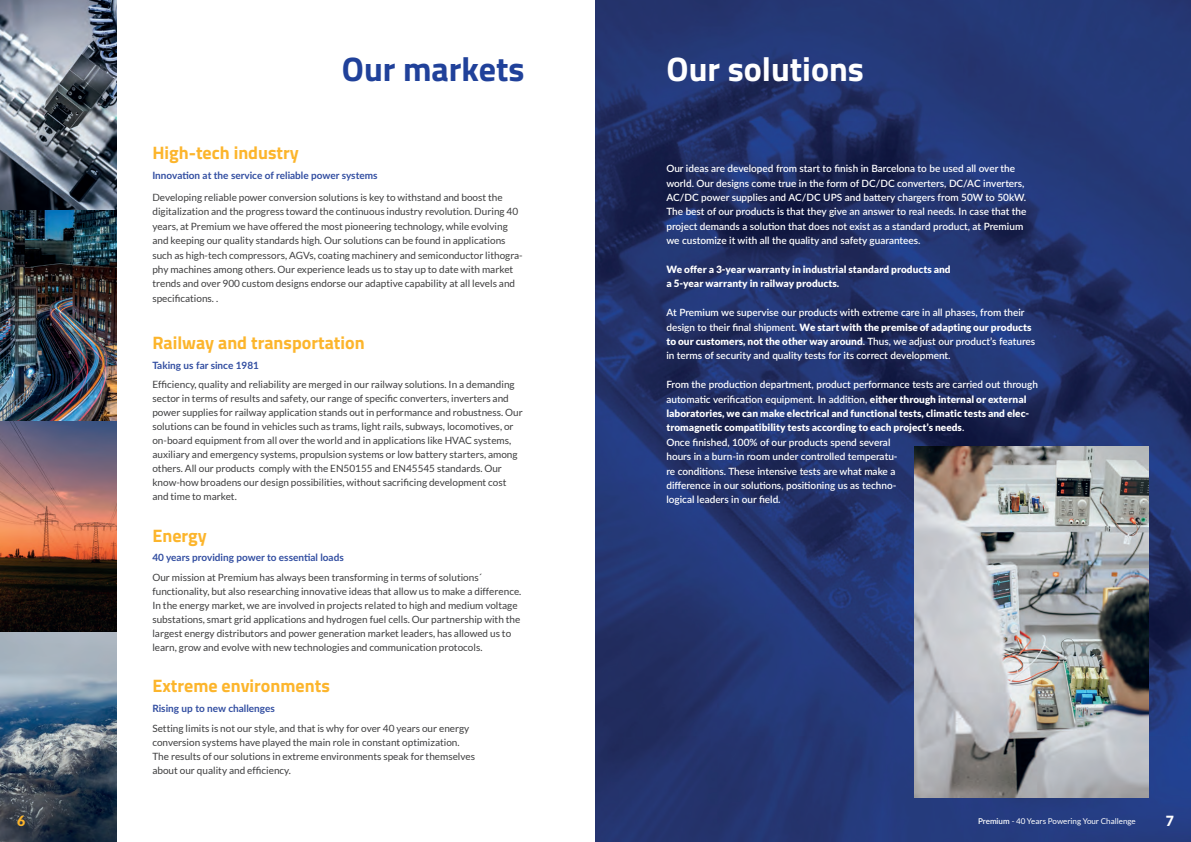
<style>
.page{position:relative;width:1191px;height:842px;background:#fff}
.page>*{position:absolute;margin:0;border:0;box-sizing:border-box;transform-origin:0 0}
.t1{font:700 34px "Titillium Web";color:#fff}
.t2{font:700 34px "Titillium Web";color:#20419a}
.t3{font:700 18px "Titillium Web";color:#fcb52c}
.t4{font:900 14px "Lato";color:#fcb52c}
.t5{font:900 14px "Lato";color:#fff}
.t6{font:10px/14px "Lato";color:#3e3e3f}
.t7{font:600 10px/14.4px "Lato";color:#fff}
.t8{font:700 10px "Lato";color:#324ea1}
.t9{font:900 10px/14.4px "Lato";color:#fff}
.t10{font:8px "Lato";color:#fff}
.s1{font-weight:900}
.s2{font-weight:600}
</style>
<div class="page">
<img style="left:0;top:0;width:117px;height:842px">
<img style="left:595px;top:0;width:596px;height:842px">
<img style="left:914px;top:446px;width:234px;height:351px">
<h1 class="t2" style="left:342px;top:43px;width:184px">Our markets</h1>
<h1 class="t1" style="left:666px;top:43px;width:199px">Our solutions</h1>
<h2 class="t3" style="left:152px;top:139px;width:148px">High-tech industry</h2>
<p class="t8" style="left:152px;top:168px;width:226px">Innovation at the service of reliable power systems</p>
<p class="t6" style="left:152px;top:190px;width:372px;line-height:14.4px">Developing reliable power conversion solutions is key to withstand and boost the digitalization and the progress toward the continuous industry revolution. During 40 years, at Premium we have offered the most pioneering technology, while evolving and keeping our quality standards high. Our solutions can be found in applications such as high-tech compressors, AGVs, coating machinery and semiconductor lithogra&shy;phy machines among others. Our experience leads us to stay up to date with market trends and over 900 custom designs endorse our adaptive capability at all levels and specifications. .</p>
<h2 class="t3" style="left:152px;top:329px;width:214px">Railway and transportation</h2>
<p class="t8" style="left:152px;top:358px;width:108px">Taking us far since 1981</p>
<p class="t6" style="left:152px;top:378px;width:372px">Efficiency, quality and reliability are merged in our railway solutions. In a demanding sector in terms of results and safety, our range of specific converters, inverters and power supplies for railway application stands out in performance and robustness. Our solutions can be found in vehicles such as trams, light rails, subways, locomotives, or on-board equipment from all over the world and in applications like HVAC systems, auxiliary and emergency systems, propulsion systems or low battery starters, among others. All our products comply with the EN50155 and EN45545 standards. Our know-how broadens our design possibilities, without sacrificing development cost and time to market.</p>
<h2 class="t3" style="left:152px;top:522px;width:56px">Energy</h2>
<p class="t8" style="left:152px;top:550px;width:193px">40 years providing power to essential loads</p>
<p class="t6" style="left:152px;top:570px;width:370px">Our mission at Premium has always been transforming in terms of solutions´ functionality, but also researching innovative ideas that allow us to make a difference.<br>In the energy market, we are involved in projects related to high and medium voltage substations, smart grid applications and hydrogen fuel cells. Our partnership with the largest energy distributors and power generation market leaders, has allowed us to learn, grow and evolve with new technologies and communication protocols.</p>
<h2 class="t3" style="left:152px;top:672px;width:179px">Extreme environments</h2>
<p class="t8" style="left:152px;top:701px;width:124px">Rising up to new challenges</p>
<p class="t6" style="left:152px;top:721px;width:324px">Setting limits is not our style, and that is why for over 40 years our energy conversion systems have played the main role in constant optimization.<br>The results of our solutions in extreme environments speak for themselves about our quality and efficiency.</p>
<p class="t7" style="left:666px;top:161px;width:361px">Our ideas are developed from start to finish in Barcelona to be used all over the world. Our designs come true in the form of DC/DC converters, DC/AC inverters, AC/DC power supplies and AC/DC UPS and battery chargers from 50W to 50kW.<br>The best of our products is that they give an answer to real needs. In case that the project demands a solution that does not exist as a standard product, at Premium we customize it with all the quality and safety guarantees.</p>
<p class="t9" style="left:666px;top:262px;width:286px">We offer a 3-year warranty in industrial standard products and a 5-year warranty in railway products.</p>
<p class="t7" style="left:666px;top:305px;width:370px">At Premium we supervise our products with extreme care in all phases, from their design to their final shipment. <span class="s1">We start with the premise of adapting our products to our customers, not the other way around</span>. Thus, we adjust our product’s features in terms of security and quality tests for its correct development.</p>
<p class="t7" style="left:666px;top:377px;width:373px">From the production department, product performance tests are carried out through automatic verification equipment. In addition, <span class="s1">either through internal or external laboratories, we can make electrical and functional tests, climatic tests and elec&shy;tromagnetic compatibility tests according to each project’s needs</span>.<br>Once finished, 100% of our products spend several<br>hours in a burn-in room under controlled temperatu-<br>re conditions. These intensive tests are what make a<br>difference in our solutions, positioning us as techno-<br>logical leaders in our field.</p>
<h3 class="t4" style="left:17px;top:813px;width:10px">6</h3>
<p class="t10" style="left:978px;top:816px;width:159px"><span class="s2">Premium</span> - 40 Years Powering Your Challenge</p>
<h3 class="t5" style="left:1165px;top:813px;width:10px">7</h3>
</div>
